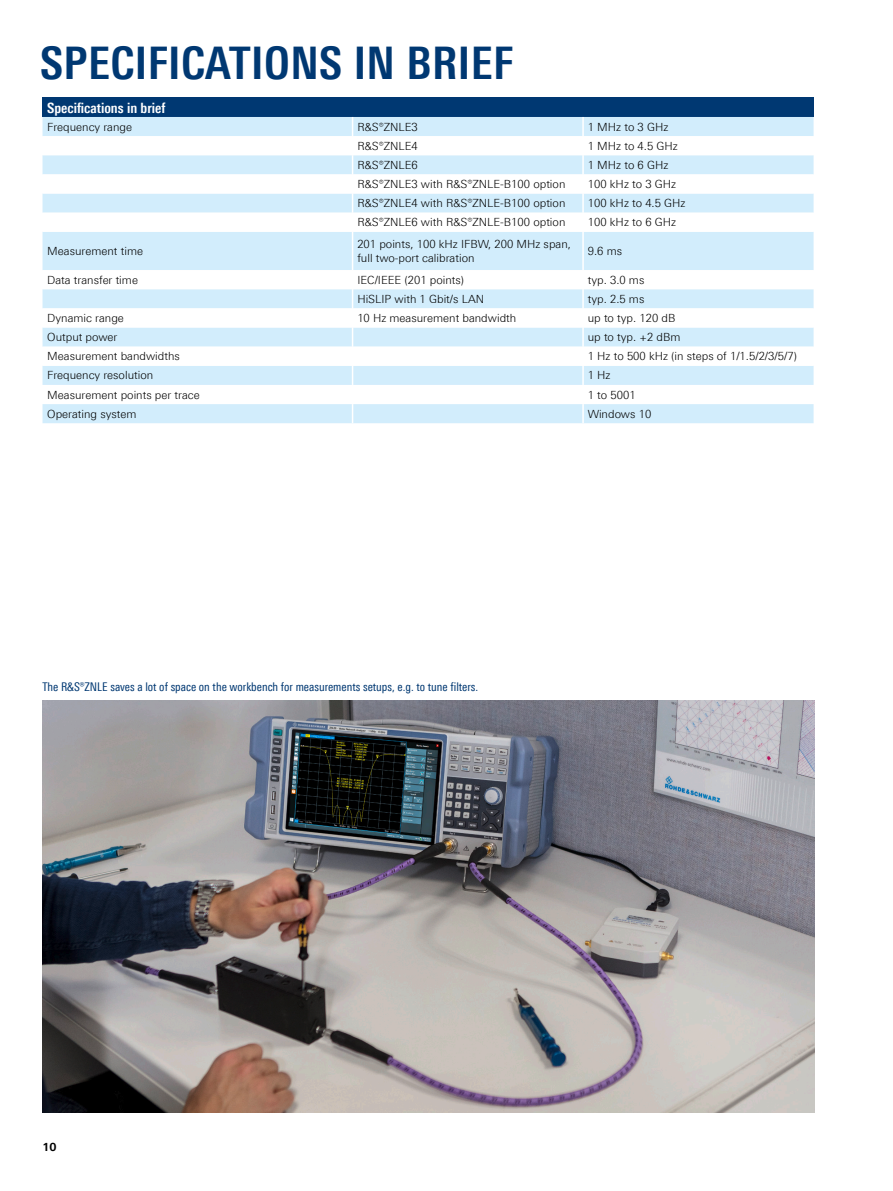
<style>
.page{position:relative;width:893px;height:1191px;background:#fff}
.page>*{position:absolute;margin:0;border:0;box-sizing:border-box;transform-origin:0 0}
.Seiten_Headline_30Pt{font:700 45px "Linotype Univers 620 Cn";letter-spacing:.01em;color:#003872}
.Tabellenueberschrift{font:700 14.25px "Linotype Univers 620 Cn";color:#fff}
.Bildunterschrift{font:12px "Linotype Univers 420 Cn";color:#003872}
.Tabelletext{font:300 11.25px/14.7px "Linotype Univers 330";color:#000}
.t1{font:700 11.25px "Linotype Univers 630";color:#000}
</style>
<div class="page">
<img style="left:43px;top:701px;width:771px;height:411px">
<div style="left:43px;top:98px;width:771px;height:19px;background:#003872"></div>
<div style="left:43px;top:117px;width:771px;height:306px;background:#d2edfc"></div>
<svg style="left:43px;top:136px;width:771px;height:268px"></svg>
<hr style="left:582px;top:193px;width:2px;height:20px;background:#fff">
<svg style="left:352px;top:117px;width:1px;height:115px"></svg>
<svg style="left:582px;top:213px;width:2px;height:19px"></svg>
<hr style="left:352px;top:232px;width:1px;height:38px;background:#fff">
<hr style="left:582px;top:232px;width:2px;height:38px;background:#fff">
<svg style="left:582px;top:270px;width:2px;height:57px"></svg>
<hr style="left:582px;top:327px;width:2px;height:20px;background:#fff">
<svg style="left:352px;top:270px;width:1px;height:153px"></svg>
<svg style="left:582px;top:347px;width:2px;height:76px"></svg>
<svg style="left:582px;top:117px;width:2px;height:76px"></svg>
<p class="Seiten_Headline_30Pt" style="left:40px;top:36px;width:474px">SPECIFICATIONS IN BRIEF</p>
<p class="Tabellenueberschrift" style="left:47px;top:99px;width:120px">Specifications in brief</p>
<p class="Tabelletext" style="left:47px;top:119px;width:86px">Frequency range</p>
<p class="Tabelletext" style="left:357px;top:119px;width:62px">R&amp;S®ZNLE3</p>
<p class="Tabelletext" style="left:588px;top:119px;width:82px">1 MHz to 3 GHz</p>
<p class="Tabelletext" style="left:357px;top:138px;width:62px">R&amp;S®ZNLE4</p>
<p class="Tabelletext" style="left:588px;top:138px;width:92px">1 MHz to 4.5 GHz</p>
<p class="Tabelletext" style="left:357px;top:157px;width:62px">R&amp;S®ZNLE6</p>
<p class="Tabelletext" style="left:588px;top:157px;width:82px">1 MHz to 6 GHz</p>
<p class="Tabelletext" style="left:357px;top:177px;width:210px">R&amp;S®ZNLE3 with R&amp;S®ZNLE-B100 option</p>
<p class="Tabelletext" style="left:588px;top:177px;width:90px">100 kHz to 3 GHz</p>
<p class="Tabelletext" style="left:357px;top:196px;width:210px">R&amp;S®ZNLE4 with R&amp;S®ZNLE-B100 option</p>
<p class="Tabelletext" style="left:588px;top:196px;width:99px">100 kHz to 4.5 GHz</p>
<p class="Tabelletext" style="left:357px;top:215px;width:210px">R&amp;S®ZNLE6 with R&amp;S®ZNLE-B100 option</p>
<p class="Tabelletext" style="left:588px;top:215px;width:90px">100 kHz to 6 GHz</p>
<p class="Tabelletext" style="left:47px;top:243px;width:97px">Measurement time</p>
<p class="Tabelletext" style="left:357px;top:236px;width:215px">201 points, 100 kHz IFBW, 200 MHz span, full two-port calibration</p>
<p class="Tabelletext" style="left:588px;top:243px;width:36px">9.6 ms</p>
<p class="Tabelletext" style="left:47px;top:272px;width:92px">Data transfer time</p>
<p class="Tabelletext" style="left:357px;top:272px;width:108px">IEC/IEEE (201 points)</p>
<p class="Tabelletext" style="left:588px;top:272px;width:58px">typ. 3.0 ms</p>
<p class="Tabelletext" style="left:357px;top:291px;width:128px">HiSLIP with 1 Gbit/s LAN</p>
<p class="Tabelletext" style="left:588px;top:291px;width:58px">typ. 2.5 ms</p>
<p class="Tabelletext" style="left:47px;top:310px;width:78px">Dynamic range</p>
<p class="Tabelletext" style="left:357px;top:310px;width:160px">10 Hz measurement bandwidth</p>
<p class="Tabelletext" style="left:588px;top:310px;width:89px">up to typ. 120 dB</p>
<p class="Tabelletext" style="left:47px;top:330px;width:72px">Output power</p>
<p class="Tabelletext" style="left:588px;top:330px;width:94px">up to typ. +2 dBm</p>
<p class="Tabelletext" style="left:47px;top:349px;width:134px">Measurement bandwidths</p>
<p class="Tabelletext" style="left:588px;top:349px;width:211px">1 Hz to 500 kHz (in steps of 1/1.5/2/3/5/7)</p>
<p class="Tabelletext" style="left:47px;top:368px;width:107px">Frequency resolution</p>
<p class="Tabelletext" style="left:588px;top:368px;width:24px">1 Hz</p>
<p class="Tabelletext" style="left:47px;top:387px;width:154px">Measurement points per trace</p>
<p class="Tabelletext" style="left:588px;top:387px;width:49px">1 to 5001</p>
<p class="Tabelletext" style="left:47px;top:406px;width:91px">Operating system</p>
<p class="Tabelletext" style="left:588px;top:406px;width:65px">Windows 10</p>
<p class="Bildunterschrift" style="left:43px;top:680px;width:437px">The R&amp;S®ZNLE saves a lot of space on the workbench for measurements setups, e.g. to tune filters.</p>
<p class="t1" style="left:43px;top:1139px;width:16px">10</p>
</div>
